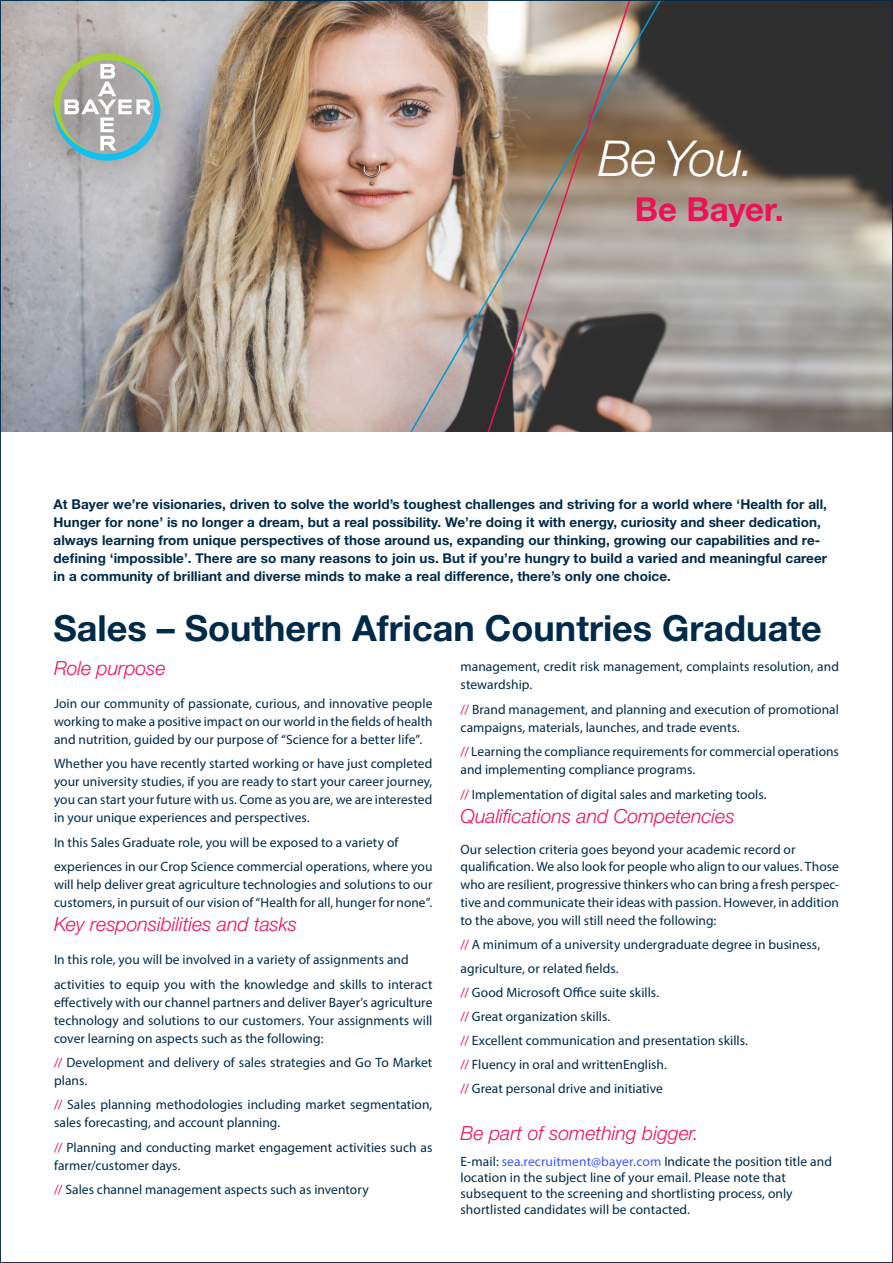
<style>
.page{position:relative;width:893px;height:1263px;background:#fff}
.page>*{position:absolute;margin:0;border:0;box-sizing:border-box;transform-origin:0 0}
.Copy_9_12{font:italic 300 49.5px "Helvetica Neue LT Std";color:#fff}
.Job_Title{font:700 36px "Helvetica Neue LT Std";color:#002a49}
.Copy_9_12-2{font:700 33px "Helvetica Neue LT Std";letter-spacing:.005em;color:#ed1255}
.Copy_9_12-3{font:italic 300 19.5px "Helvetica Neue LT Std";color:#ed1255}
.Subheadline{font:italic 300 19.5px "Helvetica Neue LT Std";letter-spacing:-.005em;color:#ed1255}
.List{font:13.5px/18px "Myriad Pro";letter-spacing:.005em;color:#002a49;text-align:justify}
.Copy_9_12-4{font:13.5px/24.2px "Myriad Pro";letter-spacing:.005em;color:#002a49}
.Introduction{font:700 13.5px/18px "Helvetica Neue LT Std";letter-spacing:.005em;color:#002a49}
.s1{color:#ed1255}
.s2{color:#4055ff}
</style>
<div class="page">
<img style="left:2px;top:2px;width:889px;height:430px">
<img style="left:228px;top:2px;width:493px;height:430px">
<img style="left:413px;top:2px;width:236px;height:430px">
<div style="left:17px;top:17px;width:180px;height:180px;background:#231f20;opacity:.73"></div>
<svg style="left:54px;top:54px;width:107px;height:107px;background:#a5b6ae"></svg>
<p class="Copy_9_12" style="left:598px;top:128px;width:158px">Be You.</p>
<p class="Copy_9_12-2" style="left:635px;top:188px;width:151px">Be Bayer.</p>
<p class="Introduction" style="left:54px;top:495px;width:775px">At Bayer we’re visionaries, driven to solve the world’s toughest challenges and striving for a world where ‘Health for all, Hunger for none’ is no longer a dream, but a real possibility. We’re doing it with energy, curiosity and sheer dedication, always learning from unique perspectives of those around us, expanding our thinking, growing our capabilities and re&shy;defining ‘impossible’. There are so many reasons to join us. But if you’re hungry to build a varied and meaningful career in a community of brilliant and diverse minds to make a real difference, there’s only one choice.</p>
<p class="Job_Title" style="left:54px;top:606px;width:770px">Sales – Southern African Countries Graduate</p>
<p class="Subheadline" style="left:54px;top:657px;width:113px">Role purpose</p>
<p class="List" style="left:54px;top:694px;width:380px">Join our community of passionate, curious, and innovative people working to make a positive impact on our world in the fields of health and nutrition, guided by our purpose of “Science for a better life”.</p>
<p class="List" style="left:54px;top:755px;width:380px">Whether you have recently started working or have just completed your university studies, if you are ready to start your career journey, you can start your future with us. Come as you are, we are interested in your unique experiences and perspectives.</p>
<p class="List" style="left:54px;top:833px;width:346px">In this Sales Graduate role, you will be exposed to a variety of</p>
<p class="List" style="left:54px;top:857px;width:380px">experiences in our Crop Science commercial operations, where you will help deliver great agriculture technologies and solutions to our customers, in pursuit of our vision of “Health for all, hunger for none”.</p>
<p class="Subheadline" style="left:54px;top:913px;width:245px">Key responsibilities and tasks</p>
<p class="List" style="left:54px;top:950px;width:356px">In this role, you will be involved in a variety of assignments and</p>
<p class="List" style="left:54px;top:975px;width:380px">activities to equip you with the knowledge and skills to interact effectively with our channel partners and deliver Bayer’s agriculture technology and solutions to our customers. Your assignments will cover learning on aspects such as the following:</p>
<p class="List" style="left:54px;top:1053px;width:380px"><span class="s1">//</span> Development and delivery of sales strategies and Go To Market plans.</p>
<p class="List" style="left:54px;top:1095px;width:380px"><span class="s1">//</span> Sales planning methodologies including market segmentation, sales forecasting, and account planning.</p>
<p class="List" style="left:54px;top:1138px;width:380px"><span class="s1">//</span> Planning and conducting market engagement activities such as farmer/customer days.</p>
<p class="List" style="left:54px;top:1180px;width:316px"><span class="s1">//</span> Sales channel management aspects such as inventory</p>
<p class="Copy_9_12-4" style="left:460px;top:658px;width:380px;line-height:18px">management, credit risk management, complaints resolution, and stewardship.</p>
<p class="Copy_9_12-4" style="left:460px;top:700px;width:380px;line-height:18px"><span class="s1">//</span> Brand management, and planning and execution of promotional campaigns, materials, launches, and trade events.</p>
<p class="Copy_9_12-4" style="left:460px;top:742px;width:380px;line-height:18px"><span class="s1">//</span> Learning the compliance requirements for commercial operations and implementing compliance programs.</p>
<p class="Copy_9_12-4" style="left:460px;top:782px;width:308px"><span class="s1">//</span> Implementation of digital sales and marketing tools.</p>
<p class="Copy_9_12-3" style="left:460px;top:804px;width:276px">Qualifications and Competencies</p>
<p class="Copy_9_12-4" style="left:460px;top:840px;width:380px;line-height:17.9px">Our selection criteria goes beyond your academic record or qualification. We also look for people who align to our values. Those who are resilient, progressive thinkers who can bring a fresh perspec&shy;tive and communicate their ideas with passion. However, in addition to the above, you will still need the following:</p>
<p class="Copy_9_12-4" style="left:460px;top:932px;width:361px"><span class="s1">//</span> A minimum of a university undergraduate degree in business, agriculture, or related fields.<br><span class="s1">//</span> Good Microsoft Office suite skills.<br><span class="s1">//</span> Great organization skills.<br><span class="s1">//</span> Excellent communication and presentation skills.<br><span class="s1">//</span> Fluency in oral and writtenEnglish.<br><span class="s1">//</span> Great personal drive and initiative</p>
<p class="Copy_9_12-3" style="left:460px;top:1121px;width:240px">Be part of something bigger.</p>
<p class="Copy_9_12-4" style="left:460px;top:1153px;width:373px;line-height:16.2px">E-mail: <span class="s2">sea.recruitment@bayer.com</span> Indicate the position title and location in the subject line of your email. Please note that subsequent to the screening and shortlisting process, only shortlisted candidates will be contacted.</p>
</div>
